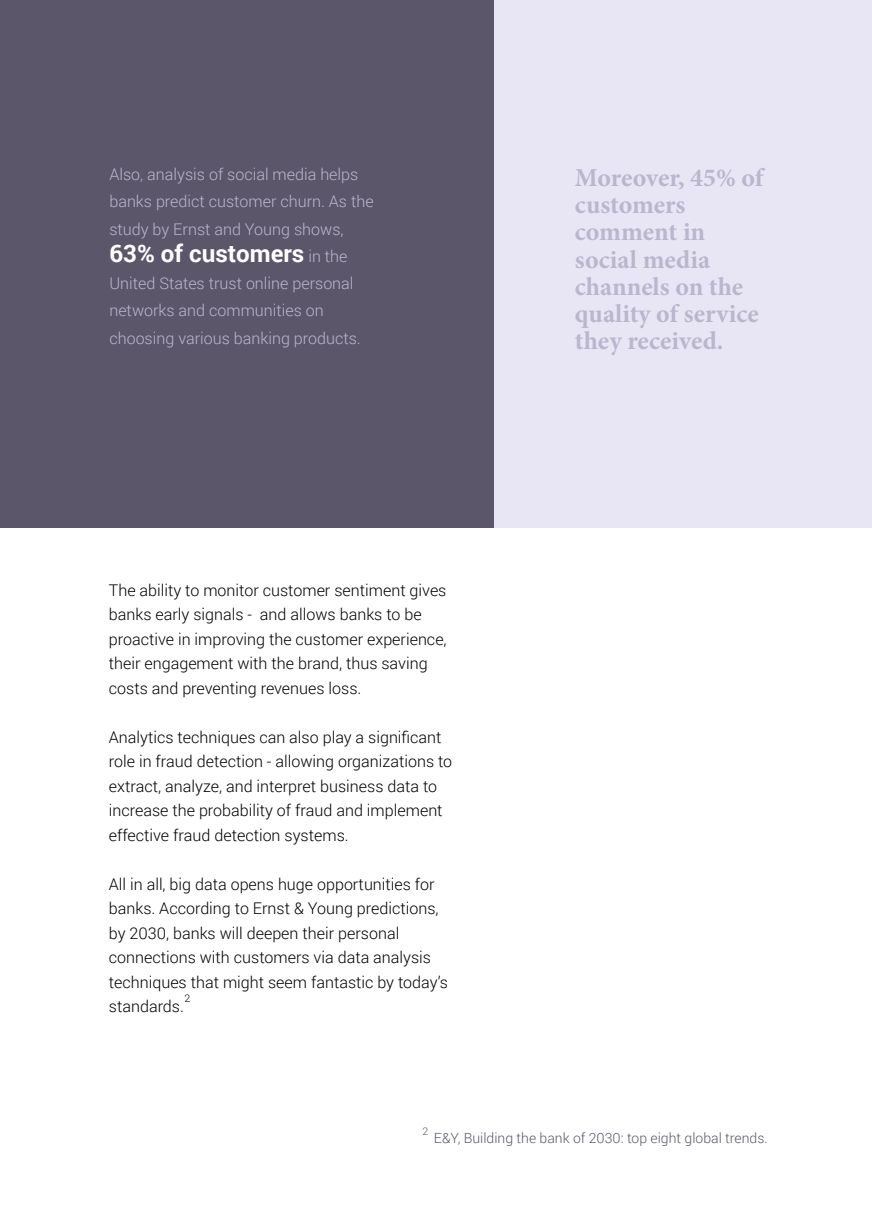
<style>
.page{position:relative;width:872px;height:1232px;background:#fff}
.page>*{position:absolute;margin:0;border:0;box-sizing:border-box;transform-origin:0 0}
.t1{font:700 25.9px/27.3px "Minion Pro";color:#bbb6ce}
.t2{font:700 24.15px "Roboto";color:#fff}
.t3{font:300 16.1px/24.5px "Roboto";color:#000}
.t4{font:300 16.1px/27.3px "Roboto";color:#bbb6ce}
.t5{font:300 14px "Roboto";color:#5c566b}
.t6{font:300 10.5px "Roboto";color:#000}
.t7{font:300 10.5px "Roboto";color:#5c566b}
.s1{font-weight:300;font-size:16.1px;color:#bbb6ce}
</style>
<div class="page">
<div style="left:2px;top:0;width:870px;height:528px;background:#e8e6f4"></div>
<div style="left:0;top:0;width:494px;height:528px;background:#5c566b"></div>
<p class="t4" style="left:109px;top:160px;width:266px">Also, analysis of social media helps banks predict customer churn. As the study by Ernst and Young shows,</p>
<h2 class="t2" style="left:109px;top:236px;width:240px">63% of customers <span class="s1">in the</span></h2>
<p class="t4" style="left:109px;top:269px;width:253px">United States trust online personal networks and communities on choosing various banking products.</p>
<p class="t3" style="left:109px;top:577px;width:339px">The ability to monitor customer sentiment gives banks early signals - and allows banks to be proactive in improving the customer experience, their engagement with the brand, thus saving costs and preventing revenues loss.</p>
<p class="t3" style="left:109px;top:724px;width:345px">Analytics techniques can also play a significant role in fraud detection - allowing organizations to extract, analyze, and interpret business data to increase the probability of fraud and implement effective fraud detection systems.</p>
<p class="t3" style="left:109px;top:871px;width:341px">All in all, big data opens huge opportunities for banks. According to Ernst &amp; Young predictions, by 2030, banks will deepen their personal connections with customers via data analysis techniques that might seem fantastic by today’s standards.</p>
<p class="t6" style="left:184px;top:991px;width:7px">2</p>
<h1 class="t1" style="left:575px;top:163px;width:190px">Moreover, 45% of customers comment in social media channels on the quality of service they received.</h1>
<p class="t7" style="left:422px;top:1124px;width:7px">2</p>
<p class="t5" style="left:434px;top:1128px;width:335px">E&amp;Y, Building the bank of 2030: top eight global trends.</p>
</div>
